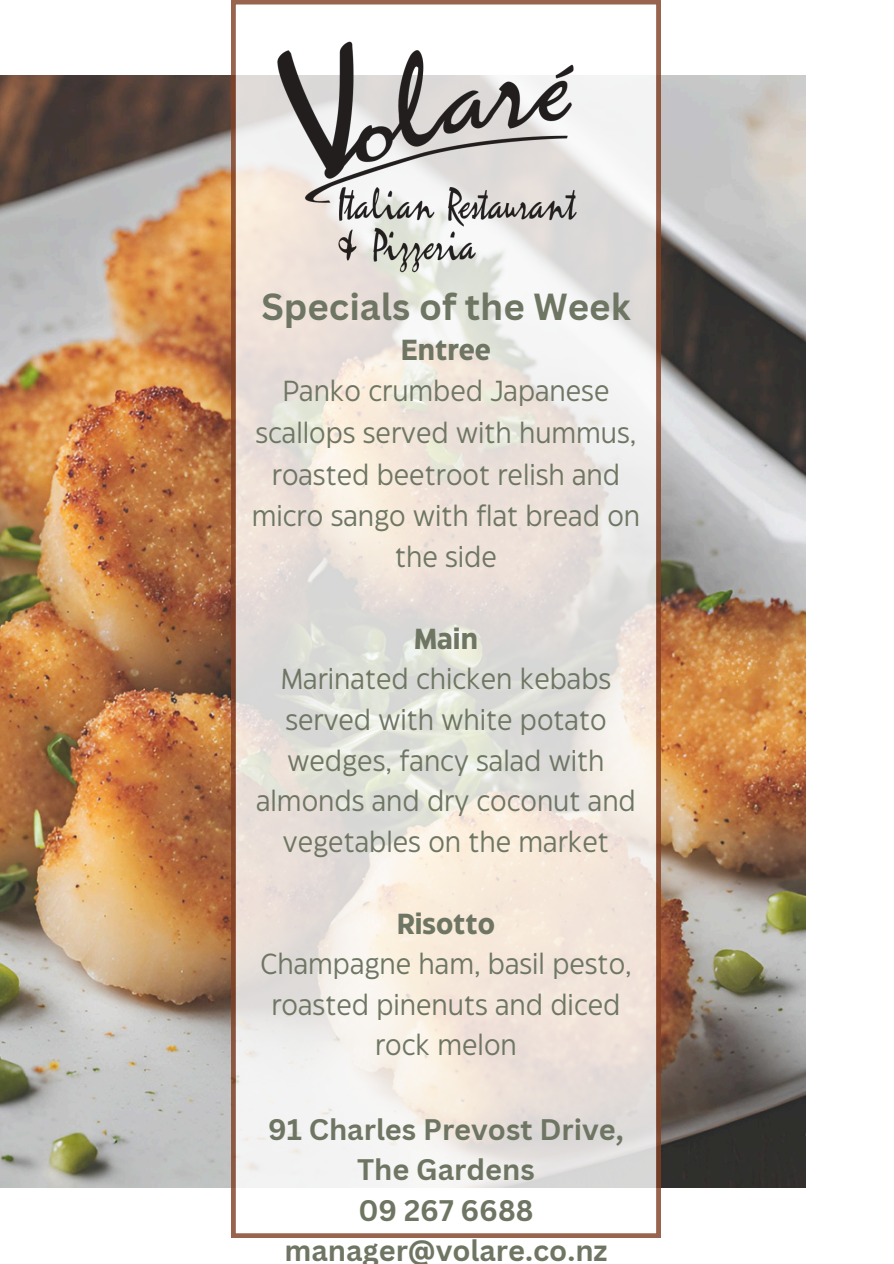
<style>
.page{position:relative;width:894px;height:1264px;background:#fff}
.page>*{position:absolute;margin:0;border:0;box-sizing:border-box;transform-origin:0 0}
.t1{font:700 36.6px "Canva Sans";color:#6e7663}
.t2{font:28.95px/40.5px "Eastman Grotesque";color:#6e7663;text-align:center}
.t3{font:700 28.95px/40.5px "Canva Sans";color:#6e7663;text-align:center}
.t4{font:700 28.95px "Eastman Grotesque";color:#6e7663}
</style>
<div class="page">
<img style="left:0;top:76px;width:805px;height:1111px">
<svg style="left:231px;top:0;width:429px;height:1237px"></svg>
<img style="left:265px;top:30px;width:324px;height:254px">
<p class="t1" style="left:261px;top:281px;width:370px">Specials of the Week</p>
<p class="t4" style="left:400px;top:338px;width:92px">Entree</p>
<p class="t2" style="left:252px;top:372px;width:389px;line-height:41.4px">Panko crumbed Japanese scallops served with hummus, roasted beetroot relish and micro sango with flat bread on the side</p>
<p class="t4" style="left:414px;top:627px;width:65px">Main</p>
<p class="t2" style="left:256px;top:661px;width:381px">Marinated chicken kebabs served with white potato wedges, fancy salad with almonds and dry coconut and vegetables on the market</p>
<p class="t4" style="left:396px;top:912px;width:100px">Risotto</p>
<p class="t2" style="left:260px;top:945px;width:373px">Champagne ham, basil pesto, roasted pinenuts and diced rock melon</p>
<p class="t3" style="left:268px;top:1108px;width:357px">91 Charles Prevost Drive,<br>The Gardens<br>09 267 6688 manager@volare.co.nz</p>
</div>
